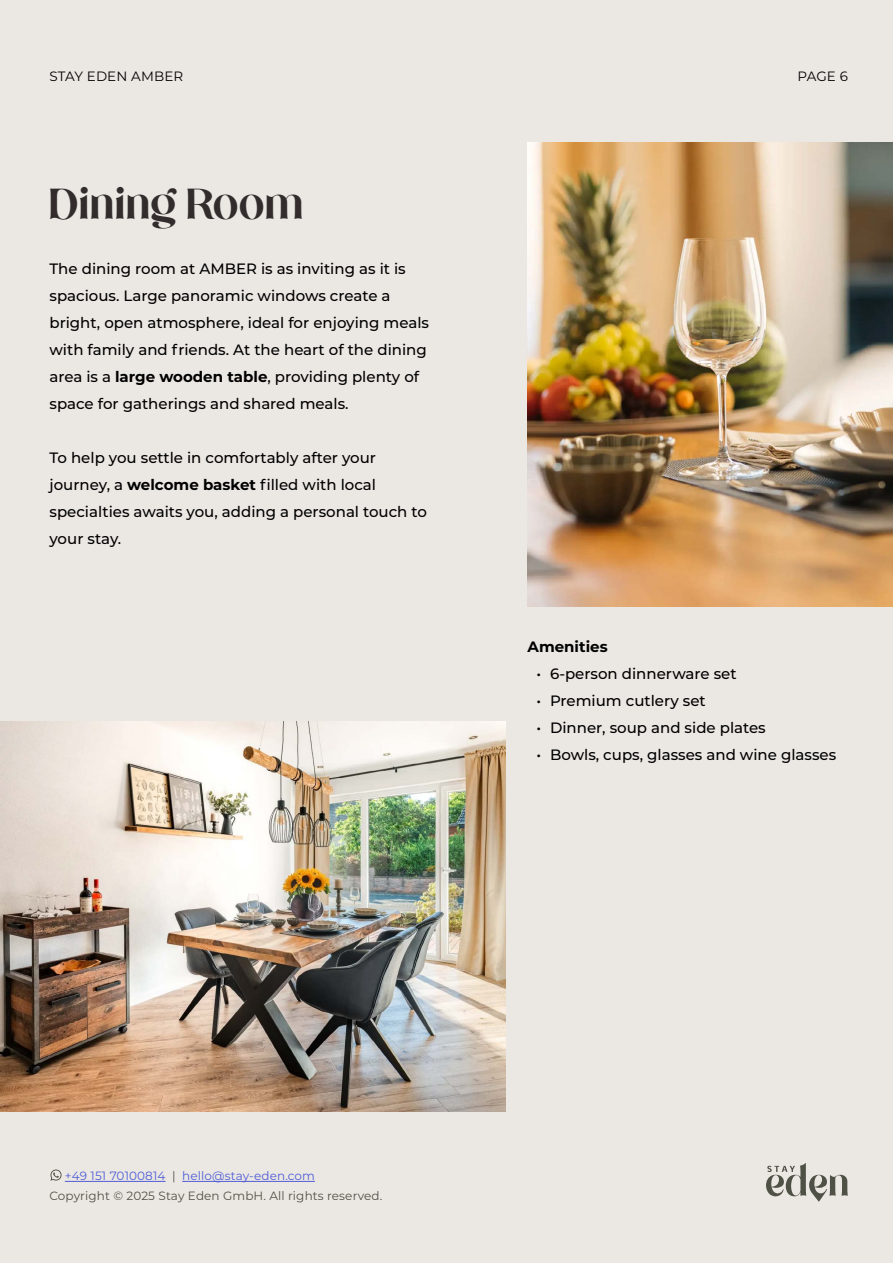
<style>
.page{position:relative;width:893px;height:1263px;background:#ebe8e3}
.page>*{position:absolute;margin:0;border:0;box-sizing:border-box;transform-origin:0 0}
.t1{font:48px "Million Dreams";color:#322c2c}
.t2{font:500 15px/27px "Montserrat";color:#000}
.t3{font:700 15px "Montserrat";color:#000}
.t4{font:13.5px "Montserrat";letter-spacing:.01em;color:#000}
.t5{font:12px "Montserrat";letter-spacing:.01em;color:#505147}
.t6{font:12px "Montserrat";letter-spacing:.01em;color:#4f5cd6}
.s1{font-weight:700}
.s2{color:#505147}
</style>
<div class="page">
<svg style="left:766px;top:1163px;width:82px;height:39px"></svg>
<hr style="left:65px;top:1181px;width:101px;height:1px;background:#4f5cd6">
<hr style="left:182px;top:1181px;width:133px;height:1px;background:#4f5cd6">
<svg style="left:50px;top:1169px;width:12px;height:12px"></svg>
<img style="left:0;top:722px;width:505px;height:390px">
<img style="left:527px;top:143px;width:366px;height:463px">
<p class="t4" style="left:50px;top:67px;width:135px">STAY EDEN AMBER</p>
<p class="t4" style="left:797px;top:67px;width:52px">PAGE 6</p>
<h1 class="t1" style="left:48px;top:175px;width:256px">Dining Room</h1>
<p class="t2" style="left:50px;top:255px;width:381px">The dining room at AMBER is as inviting as it is spacious. Large panoramic windows create a bright, open atmosphere, ideal for enjoying meals with family and friends. At the heart of the dining area is a <span class="s1">large wooden table</span>, providing plenty of space for gatherings and shared meals.</p>
<p class="t2" style="left:50px;top:444px;width:379px">To help you settle in comfortably after your journey, a <span class="s1">welcome basket</span> filled with local specialties awaits you, adding a personal touch to your stay.</p>
<p class="t3" style="left:527px;top:636px;width:82px">Amenities</p>
<p class="t2" style="left:536px;top:660px;width:202px">• 6-person dinnerware set</p>
<p class="t2" style="left:536px;top:687px;width:171px">• Premium cutlery set</p>
<p class="t2" style="left:536px;top:714px;width:231px">• Dinner, soup and side plates</p>
<p class="t2" style="left:536px;top:741px;width:301px">• Bowls, cups, glasses and wine glasses</p>
<p class="t6" style="left:65px;top:1168px;width:252px">+49 151 70100814 <span class="s2">|</span> hello@stay-eden.com</p>
<p class="t5" style="left:50px;top:1188px;width:334px">Copyright © 2025 Stay Eden GmbH. All rights reserved.</p>
</div>
